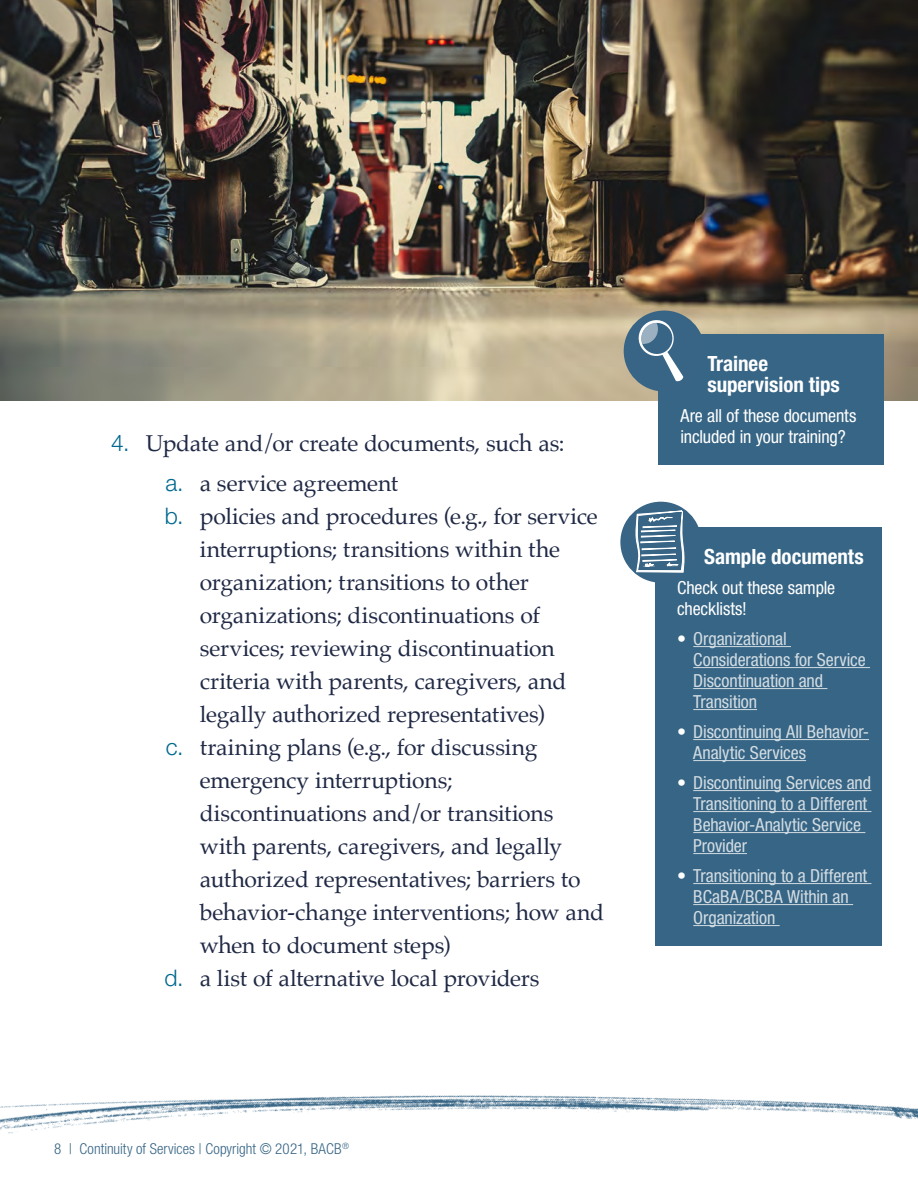
<style>
.page{position:relative;width:918px;height:1188px;background:#fff}
.page>*{position:absolute;margin:0;border:0;box-sizing:border-box;transform-origin:0 0}
.t1{font:22.8px/33px "Palatino";letter-spacing:-.005em;color:#202945}
.Icon-title{font:700 condensed 21px/21px "Helvetica Neue LT Std";color:#fff}
.t2{font:condensed 18px/21px "Helvetica Neue LT Std";letter-spacing:-.005em;color:#d2dce2}
.sidebar-text{font:condensed 18px/21px "Helvetica Neue LT Std";letter-spacing:-.01em;color:#fff}
.t3{font:300 condensed 15px "Helvetica Neue LT Std";letter-spacing:.005em;color:#376585}
.s1{font-family:"Helvetica Neue LT Std";font-weight:300;color:#00698f}
.s2{color:#fff}
</style>
<div class="page">
<img style="left:0;top:0;width:918px;height:401px">
<div style="left:655px;top:527px;width:227px;height:418px;background:#376585"></div>
<hr style="left:693px;top:646px;width:98px;height:1px;background:#d2dce2">
<hr style="left:693px;top:667px;width:177px;height:1px;background:#d2dce2">
<hr style="left:693px;top:688px;width:134px;height:1px;background:#d2dce2">
<hr style="left:693px;top:709px;width:64px;height:1px;background:#d2dce2">
<hr style="left:693px;top:739px;width:176px;height:1px;background:#d2dce2">
<hr style="left:693px;top:760px;width:113px;height:1px;background:#d2dce2">
<hr style="left:693px;top:790px;width:178px;height:1px;background:#d2dce2">
<hr style="left:693px;top:811px;width:178px;height:1px;background:#d2dce2">
<hr style="left:693px;top:832px;width:172px;height:1px;background:#d2dce2">
<hr style="left:693px;top:853px;width:54px;height:1px;background:#d2dce2">
<hr style="left:693px;top:883px;width:178px;height:1px;background:#d2dce2">
<hr style="left:693px;top:904px;width:160px;height:1px;background:#d2dce2">
<hr style="left:693px;top:925px;width:87px;height:1px;background:#d2dce2">
<div style="left:620px;top:502px;width:81px;height:81px;background:#386585;border-radius:50%"></div>
<svg style="left:636px;top:511px;width:48px;height:61px"></svg>
<div style="left:659px;top:334px;width:225px;height:131px;background:#376585"></div>
<div style="left:624px;top:311px;width:81px;height:80px;background:#386585;border-radius:50%"></div>
<svg style="left:636px;top:318px;width:48px;height:64px"></svg>
<img style="left:0;top:1095px;width:918px;height:39px">
<p class="t1" style="left:111px;top:426px;width:455px"><span class="s1">4.</span> Update and/or create documents, such as:</p>
<p class="t1" style="left:166px;top:467px;width:234px"><span class="s1">a.</span> a service agreement</p>
<p class="t1" style="left:200px;top:500px;width:399px;text-indent:-35px"><span class="s1">b.</span> policies and procedures (e.g., for service interruptions; transitions within the organization; transitions to other organizations; discontinuations of services; reviewing discontinuation criteria with parents, caregivers, and legally authorized representatives)</p>
<p class="t1" style="left:200px;top:731px;width:406px;text-indent:-34px"><span class="s1">c.</span> training plans (e.g., for discussing emergency interruptions; discontinuations and/or transitions with parents, caregivers, and legally authorized representatives; barriers to behavior-change interventions; how and when to document steps)</p>
<p class="t1" style="left:165px;top:962px;width:377px"><span class="s1">d.</span> a list of alternative local providers</p>
<p class="t3" style="left:54px;top:1140px;width:297px">8 | Continuity of Services | Copyright © 2021, BACB<sup>®</sup></p>
<p class="Icon-title" style="left:707px;top:353px;width:134px">Trainee supervision tips</p>
<p class="sidebar-text" style="left:680px;top:405px;width:178px">Are all of these documents included in your training?</p>
<p class="Icon-title" style="left:704px;top:546px;width:161px">Sample documents</p>
<p class="sidebar-text" style="left:677px;top:577px;width:160px">Check out these sample checklists!</p>
<p class="t2" style="left:693px;top:628px;width:174px;text-indent:-16px"><span class="s2">•</span> Organizational<br>Considerations for Service<br>Discontinuation and<br>Transition</p>
<p class="t2" style="left:693px;top:721px;width:177px;text-indent:-16px"><span class="s2">•</span> Discontinuing All Behavior-<br>Analytic Services</p>
<p class="t2" style="left:693px;top:772px;width:179px;text-indent:-16px"><span class="s2">•</span> Discontinuing Services and<br>Transitioning to a Different<br>Behavior-Analytic Service<br>Provider</p>
<p class="t2" style="left:693px;top:865px;width:176px;text-indent:-16px"><span class="s2">•</span> Transitioning to a Different<br>BCaBA/BCBA Within an<br>Organization</p>
</div>
